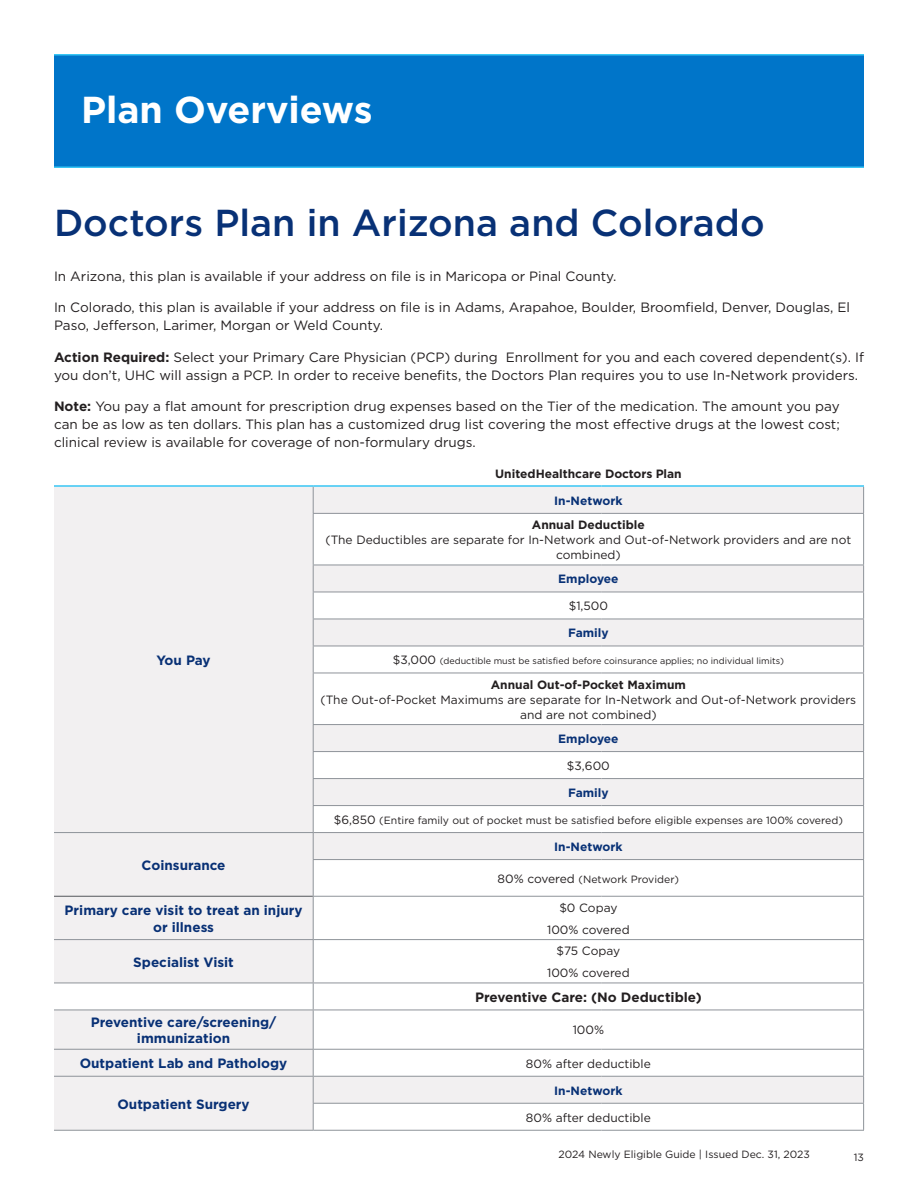
<style>
.page{position:relative;width:918px;height:1188px;background:#fff}
.page>*{position:absolute;margin:0;border:0;box-sizing:border-box;transform-origin:0 0}
.t1{font:500 37.5px "Gotham";color:#083176}
.t2{font:700 37.5px "Gotham";color:#fff}
.t3{font:13.5px/18px "Gotham";color:#231f20}
.t4{font:700 13.5px/16.5px "Gotham";color:#083075;text-align:center}
.t5{font:700 13.5px "Gotham";color:#231f20}
.t6{font:700 13.5px "Gotham";color:#083176}
.t7{font:12px/15px "Gotham";color:#231f20;text-align:center}
.t8{font:700 12px "Gotham";color:#231f20}
.t9{font:700 12px "Gotham";color:#083176}
.t10{font:10.5px "Gotham";color:#231f20}
.t11{font:9px "Gotham";color:#231f20}
.s1{font-weight:700}
.s2{font-size:12px}
</style>
<div class="page">
<div style="left:54px;top:54px;width:810px;height:113px;background:#0075c9"></div>
<hr style="left:54px;top:54px;width:810px;height:2px;background:#38c6f4">
<hr style="left:54px;top:166px;width:810px;height:2px;background:#38c6f4">
<svg style="left:54px;top:487px;width:809px;height:345px;fill:#f2f0f1"></svg>
<svg style="left:314px;top:566px;width:549px;height:185px"></svg>
<svg style="left:314px;top:779px;width:549px;height:324px"></svg>
<div style="left:54px;top:833px;width:259px;height:297px;background:#f2f0f1"></div>
<hr style="left:313px;top:673px;width:1px;height:51px;background:#8e9399">
<hr style="left:313px;top:859px;width:289px;height:1px;background:#8e9399">
<hr style="left:602px;top:859px;width:262px;height:1px;background:#8e9399">
<hr style="left:313px;top:896px;width:289px;height:1px;background:#8e9399">
<hr style="left:602px;top:896px;width:262px;height:1px;background:#8e9399">
<hr style="left:54px;top:896px;width:259px;height:1px;background:#53565a">
<svg style="left:313px;top:487px;width:1px;height:26px"></svg>
<svg style="left:863px;top:487px;width:1px;height:26px"></svg>
<hr style="left:313px;top:513px;width:289px;height:1px;background:#8e9399">
<hr style="left:313px;top:514px;width:1px;height:51px;background:#8e9399">
<hr style="left:602px;top:513px;width:262px;height:1px;background:#8e9399">
<hr style="left:863px;top:514px;width:1px;height:51px;background:#8e9399">
<hr style="left:313px;top:565px;width:289px;height:1px;background:#8e9399">
<hr style="left:602px;top:565px;width:262px;height:1px;background:#8e9399">
<hr style="left:313px;top:832px;width:289px;height:1px;background:#8e9399">
<hr style="left:602px;top:832px;width:262px;height:1px;background:#8e9399">
<hr style="left:313px;top:939px;width:289px;height:1px;background:#8e9399">
<hr style="left:602px;top:939px;width:262px;height:1px;background:#8e9399">
<hr style="left:313px;top:1010px;width:289px;height:1px;background:#8e9399">
<hr style="left:602px;top:1010px;width:262px;height:1px;background:#8e9399">
<hr style="left:313px;top:1103px;width:289px;height:1px;background:#8e9399">
<hr style="left:602px;top:1103px;width:262px;height:1px;background:#8e9399">
<hr style="left:313px;top:592px;width:289px;height:1px;background:#8e9399">
<hr style="left:602px;top:592px;width:262px;height:1px;background:#8e9399">
<hr style="left:313px;top:619px;width:289px;height:1px;background:#8e9399">
<hr style="left:602px;top:619px;width:262px;height:1px;background:#8e9399">
<hr style="left:313px;top:646px;width:289px;height:1px;background:#8e9399">
<svg style="left:313px;top:565px;width:1px;height:108px"></svg>
<hr style="left:602px;top:646px;width:262px;height:1px;background:#8e9399">
<svg style="left:863px;top:565px;width:1px;height:108px"></svg>
<hr style="left:313px;top:673px;width:289px;height:1px;background:#8e9399">
<hr style="left:602px;top:673px;width:262px;height:1px;background:#8e9399">
<hr style="left:863px;top:673px;width:1px;height:51px;background:#8e9399">
<hr style="left:313px;top:724px;width:289px;height:1px;background:#8e9399">
<hr style="left:602px;top:724px;width:262px;height:1px;background:#8e9399">
<hr style="left:313px;top:751px;width:289px;height:1px;background:#8e9399">
<hr style="left:602px;top:751px;width:262px;height:1px;background:#8e9399">
<hr style="left:54px;top:832px;width:259px;height:1px;background:#8e9399">
<hr style="left:313px;top:778px;width:289px;height:1px;background:#8e9399">
<hr style="left:602px;top:778px;width:262px;height:1px;background:#8e9399">
<hr style="left:313px;top:805px;width:289px;height:1px;background:#8e9399">
<hr style="left:602px;top:805px;width:262px;height:1px;background:#8e9399">
<hr style="left:54px;top:939px;width:259px;height:1px;background:#8e9399">
<hr style="left:54px;top:1010px;width:259px;height:1px;background:#8e9399">
<hr style="left:54px;top:1049px;width:259px;height:1px;background:#8e9399">
<hr style="left:54px;top:1076px;width:259px;height:1px;background:#8e9399">
<hr style="left:54px;top:1130px;width:259px;height:1px;background:#8e9399">
<svg style="left:313px;top:725px;width:1px;height:134px"></svg>
<svg style="left:863px;top:725px;width:1px;height:134px"></svg>
<hr style="left:313px;top:860px;width:1px;height:36px;background:#8e9399">
<hr style="left:863px;top:860px;width:1px;height:36px;background:#8e9399">
<hr style="left:313px;top:897px;width:1px;height:42px;background:#8e9399">
<hr style="left:863px;top:897px;width:1px;height:42px;background:#8e9399">
<hr style="left:313px;top:940px;width:1px;height:43px;background:#8e9399">
<hr style="left:863px;top:940px;width:1px;height:43px;background:#8e9399">
<svg style="left:54px;top:983px;width:810px;height:27px"></svg>
<hr style="left:313px;top:1010px;width:1px;height:39px;background:#8e9399">
<hr style="left:863px;top:1010px;width:1px;height:39px;background:#8e9399">
<hr style="left:313px;top:1049px;width:289px;height:1px;background:#8e9399">
<hr style="left:602px;top:1049px;width:262px;height:1px;background:#8e9399">
<svg style="left:313px;top:1050px;width:1px;height:80px"></svg>
<svg style="left:863px;top:1050px;width:1px;height:80px"></svg>
<hr style="left:54px;top:485px;width:259px;height:2px;background:#38c6f4">
<hr style="left:313px;top:485px;width:289px;height:2px;background:#38c6f4">
<hr style="left:602px;top:485px;width:262px;height:2px;background:#38c6f4">
<hr style="left:313px;top:1076px;width:289px;height:1px;background:#8e9399">
<hr style="left:602px;top:1076px;width:262px;height:1px;background:#8e9399">
<hr style="left:313px;top:1130px;width:289px;height:1px;background:#8e9399">
<hr style="left:602px;top:1130px;width:262px;height:1px;background:#8e9399">
<h1 class="t2" style="left:81px;top:85px;width:293px">Plan Overviews</h1>
<h1 class="t1" style="left:54px;top:198px;width:712px">Doctors Plan in Arizona and Colorado</h1>
<p class="t3" style="left:54px;top:266px;width:564px">In Arizona, this plan is available if your address on file is in Maricopa or Pinal County.</p>
<p class="t3" style="left:54px;top:298px;width:798px">In Colorado, this plan is available if your address on file is in Adams, Arapahoe, Boulder, Broomfield, Denver, Douglas, El<br>Paso, Jefferson, Larimer, Morgan or Weld County.</p>
<p class="t3" style="left:54px;top:347px;width:811px"><span class="s1">Action Required:</span> Select your Primary Care Physician (PCP) during Enrollment for you and each covered dependent(s). If you don’t, UHC will assign a PCP. In order to receive benefits, the Doctors Plan requires you to use In-Network providers.</p>
<p class="t3" style="left:54px;top:397px;width:787px;text-align:justify"><span class="s1">Note:</span> You pay a flat amount for prescription drug expenses based on the Tier of the medication. The amount you pay can be as low as ten dollars. This plan has a customized drug list covering the most effective drugs at the lowest cost; clinical review is available for coverage of non-formulary drugs.</p>
<p class="t8" style="left:495px;top:466px;width:188px">UnitedHealthcare Doctors Plan</p>
<p class="t4" style="left:156px;top:652px;width:56px">You Pay</p>
<p class="t4" style="left:142px;top:857px;width:85px">Coinsurance</p>
<p class="t9" style="left:554px;top:492px;width:70px">In-Network</p>
<p class="t8" style="left:532px;top:517px;width:115px">Annual Deductible</p>
<p class="t7" style="left:326px;top:532px;width:527px">(The Deductibles are separate for In-Network and Out-of-Network providers and are not combined)</p>
<p class="t9" style="left:558px;top:571px;width:62px">Employee</p>
<p class="t7" style="left:569px;top:598px;width:41px">$1,500</p>
<p class="t9" style="left:568px;top:625px;width:42px">Family</p>
<p class="t11" style="left:393px;top:655px;width:393px"><span class="s2">$3,000</span> (deductible must be satisfied before coinsurance applies; no individual limits)</p>
<p class="t8" style="left:491px;top:676px;width:197px">Annual Out-of-Pocket Maximum</p>
<p class="t7" style="left:321px;top:692px;width:537px">(The Out-of-Pocket Maximums are separate for In-Network and Out-of-Network providers and are not combined)</p>
<p class="t9" style="left:558px;top:731px;width:62px">Employee</p>
<p class="t7" style="left:567px;top:758px;width:44px">$3,600</p>
<p class="t9" style="left:568px;top:785px;width:42px">Family</p>
<p class="t10" style="left:334px;top:813px;width:511px"><span class="s2">$6,850</span> (Entire family out of pocket must be satisfied before eligible expenses are 100% covered)</p>
<p class="t9" style="left:554px;top:839px;width:70px">In-Network</p>
<p class="t10" style="left:498px;top:872px;width:183px"><span class="s2">80% covered</span> (Network Provider)</p>
<p class="t4" style="left:65px;top:902px;width:239px">Primary care visit to treat an injury or illness</p>
<p class="t7" style="left:547px;top:896px;width:84px;line-height:21.8px">$0 Copay<br>100% covered</p>
<p class="t4" style="left:133px;top:954px;width:102px">Specialist Visit</p>
<p class="t7" style="left:547px;top:940px;width:84px;line-height:21.8px">$75 Copay<br>100% covered</p>
<p class="t5" style="left:475px;top:988px;width:228px">Preventive Care: (No Deductible)</p>
<p class="t4" style="left:91px;top:1014px;width:187px">Preventive care/screening/ immunization</p>
<p class="t7" style="left:573px;top:1022px;width:33px">100%</p>
<p class="t6" style="left:80px;top:1054px;width:209px">Outpatient Lab and Pathology</p>
<p class="t7" style="left:526px;top:1056px;width:126px">80% after deductible</p>
<p class="t4" style="left:117px;top:1096px;width:134px">Outpatient Surgery</p>
<p class="t9" style="left:554px;top:1082px;width:70px">In-Network</p>
<p class="t7" style="left:526px;top:1110px;width:126px">80% after deductible</p>
<p class="t10" style="left:558px;top:1148px;width:253px">2024 Newly Eligible Guide | Issued Dec. 31, 2023</p>
<p class="t10" style="left:854px;top:1151px;width:12px">13</p>
</div>
